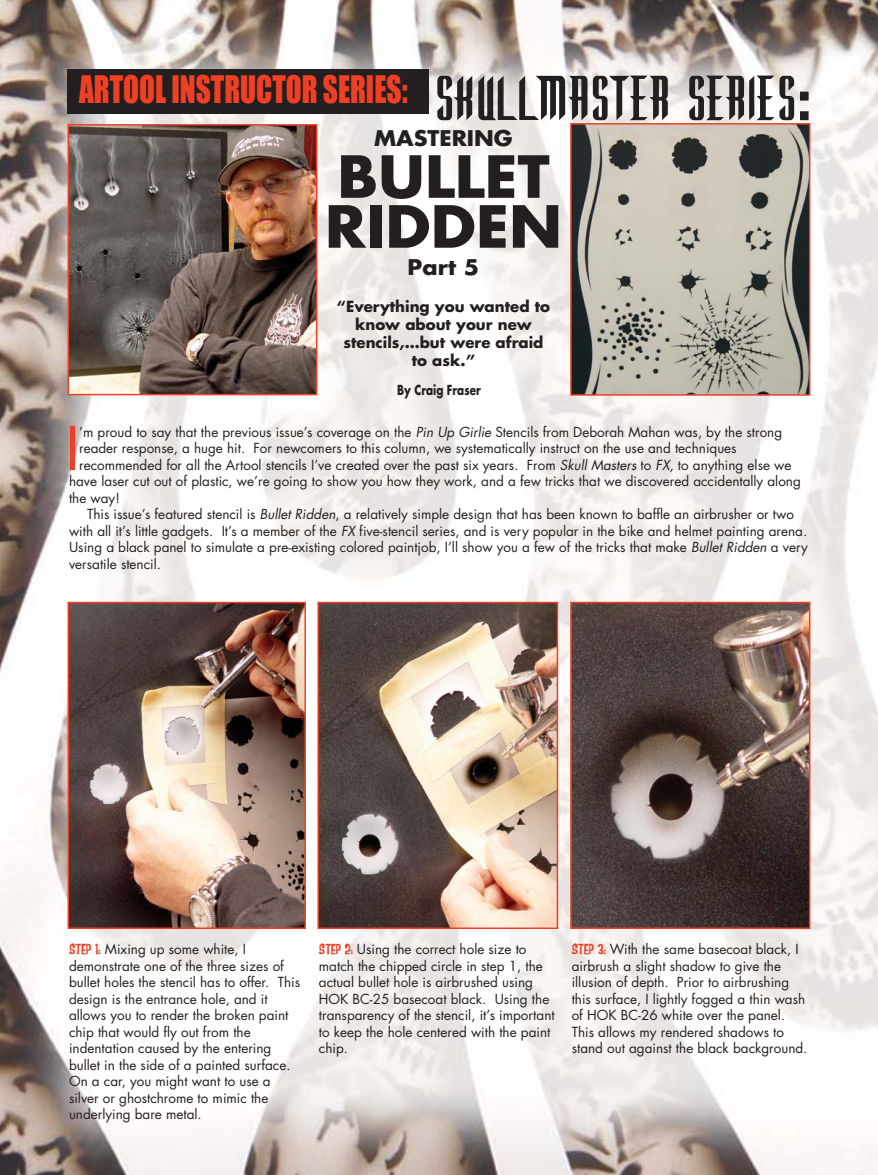
<style>
.page{position:relative;width:878px;height:1175px;background:#fff}
.page>*{position:absolute;margin:0;border:0;box-sizing:border-box;transform-origin:0 0}
.t1{font:57.3px "Futura";color:#ef4023}
.t2{font:700 56.4px/49.9px "Futura";color:#231f20;scale:1.07 1}
.t3{font:35.1px "Impact";color:#ef4023;scale:.83 1}
.t4{font:700 21px "Futura";color:#231f20;scale:1.07 1}
.t5{font:700 15px/18px "Futura";color:#231f20;text-align:center}
.t6{font:13.5px/16.5px "Futura";color:#231f20}
.t7{font:700 13.5px "Futura";color:#231f20;scale:.77 1}
.s1{font-family:"Warlock";font-size:55.5px;color:#231f20}
.s2{font-size:55.5px;color:#231f20}
.s3{font-style:italic}
.s4{font-family:"Fink Sans";font-size:15px;color:#ef4023}
</style>
<div class="page">
<img style="left:0;top:0;width:878px;height:1174px">
<h3 class="t3" style="left:79px;top:78px;width:881px">ARTOOL INSTRUCTOR SERIES: <span class="s1">SKULLMASTER SERIES</span><span class="s2">:</span></h3>
<h3 class="t4" style="left:374px;top:129px;width:131px">MASTERING</h3>
<h2 class="t2" style="left:325px;top:157px;width:223px">BULLET<br>RIDDEN</h2>
<h3 class="t4" style="left:407px;top:258px;width:69px">Part 5</h3>
<p class="t5" style="left:337px;top:298px;width:215px">“Everything you wanted to know about your new stencils,…but were afraid to ask.”</p>
<p class="t7" style="left:397px;top:384px;width:110px">By Craig Fraser</p>
<h1 class="t1" style="left:66px;top:422px;width:15px">I</h1>
<p class="t6" style="left:79px;top:425px;width:704px">’m proud to say that the previous issue’s coverage on the <span class="s3">Pin Up Girlie</span> Stencils from Deborah Mahan was, by the strong</p>
<p class="t6" style="left:79px;top:441px;width:659px">reader response, a huge hit. For newcomers to this column, we systematically instruct on the use and techniques</p>
<p class="t6" style="left:79px;top:458px;width:713px">recommended for all the Artool stencils I’ve created over the past six years. From <span class="s3">Skull Masters</span> to <span class="s3">FX,</span> to anything else we</p>
<p class="t6" style="left:69px;top:474px;width:733px">have laser cut out of plastic, we’re going to show you how they work, and a few tricks that we discovered accidentally along</p>
<p class="t6" style="left:69px;top:491px;width:52px">the way!</p>
<p class="t6" style="left:87px;top:507px;width:708px">This issue’s featured stencil is <span class="s3">Bullet Ridden</span>, a relatively simple design that has been known to baffle an airbrusher or two</p>
<p class="t6" style="left:69px;top:524px;width:739px">with all it’s little gadgets. It’s a member of the <span class="s3">FX</span> five-stencil series, and is very popular in the bike and helmet painting arena.</p>
<p class="t6" style="left:69px;top:540px;width:740px">Using a black panel to simulate a pre-existing colored paintjob, I’ll show you a few of the tricks that make <span class="s3">Bullet Ridden</span> a very</p>
<p class="t6" style="left:69px;top:557px;width:93px">versatile stencil.</p>
<p class="t6" style="left:69px;top:942px;width:233px"><span class="s4">STEP 1:</span> Mixing up some white, I demonstrate one of the three sizes of bullet holes the stencil has to offer. This design is the entrance hole, and it allows you to render the broken paint chip that would fly out from the indentation caused by the entering bullet in the side of a painted surface.<br>On a car, you might want to use a silver or ghostchrome to mimic the underlying bare metal.</p>
<p class="t6" style="left:319px;top:942px;width:237px"><span class="s4">STEP 2:</span> Using the correct hole size to match the chipped circle in step 1, the actual bullet hole is airbrushed using HOK BC-25 basecoat black. Using the transparency of the stencil, it’s important to keep the hole centered with the paint chip.</p>
<p class="t6" style="left:571px;top:942px;width:237px"><span class="s4">STEP 3:</span> With the same basecoat black, I airbrush a slight shadow to give the illusion of depth. Prior to airbrushing this surface, I lightly fogged a thin wash of HOK BC-26 white over the panel.<br>This allows my rendered shadows to stand out against the black background.</p>
</div>
